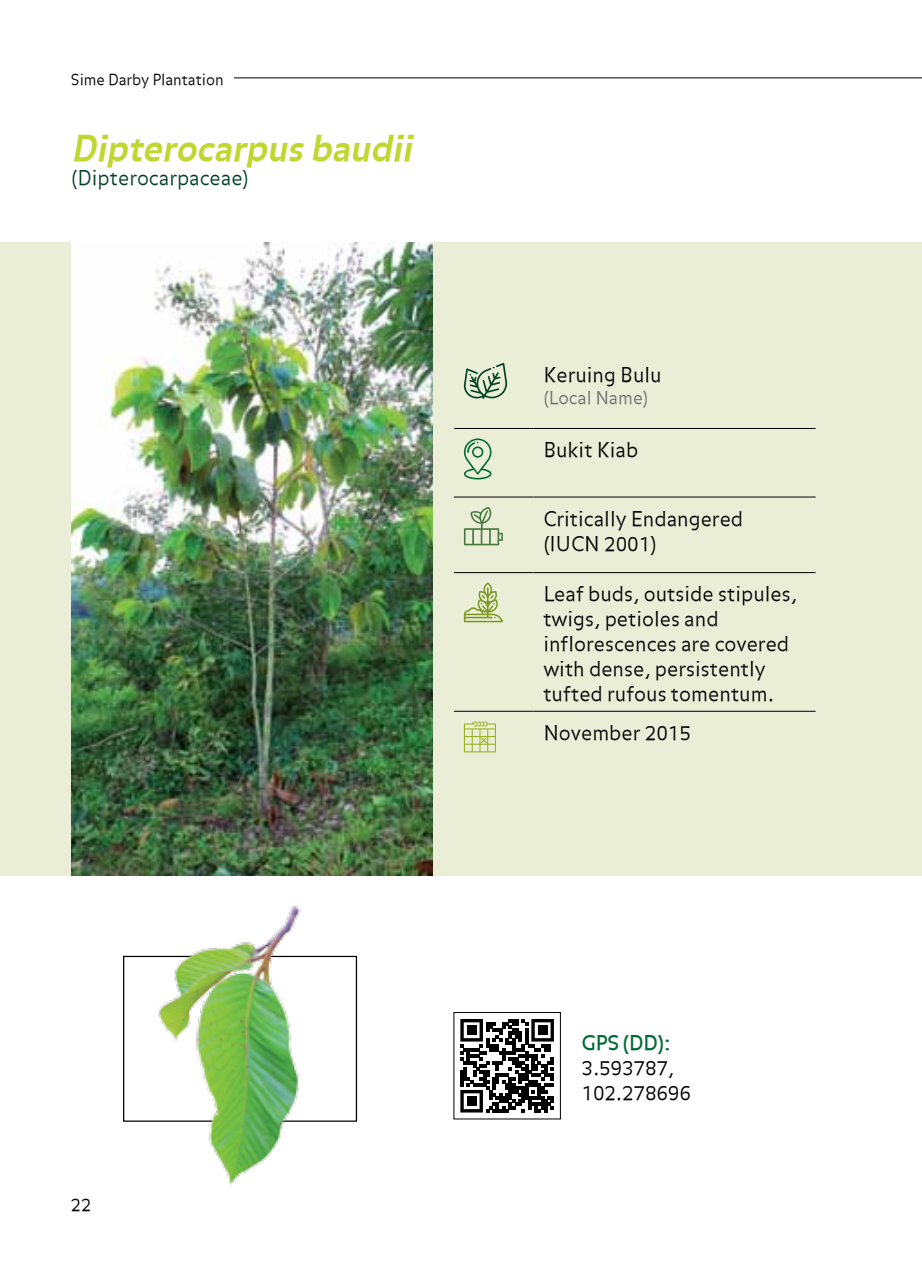
<style>
.page{position:relative;width:922px;height:1276px;background:#fff}
.page>*{position:absolute;margin:0;border:0;box-sizing:border-box;transform-origin:0 0}
.t1{font:italic 35px "Balance Bold Roman";color:#bfd730}
.t2{font:20px/25px "Balance Light Roman";color:#000}
.t3{font:20px "Balance Light Roman";color:#004122}
.t4{font:20px "Balance Regular Roman";color:#006a35}
.t5{font:17.5px "Balance Light Roman";color:#6d6e71}
.t6{font:17.5px "Balance Light Roman";color:#000}
.t7{font:15px "Balance Light Roman";letter-spacing:-.005em;color:#000}
</style>
<div class="page">
<hr style="left:234px;top:77px;width:687px;height:1px;background:#000">
<div style="left:0;top:242px;width:921px;height:633px;background:#eaeed7"></div>
<img style="left:71px;top:243px;width:361px;height:632px">
<div style="left:123px;top:956px;width:234px;height:165px;border:1px solid #000"></div>
<hr style="left:454px;top:428px;width:79px;height:1px;background:#000">
<hr style="left:533px;top:428px;width:282px;height:1px;background:#000">
<hr style="left:454px;top:496px;width:79px;height:1px;background:#000">
<hr style="left:533px;top:496px;width:282px;height:1px;background:#000">
<hr style="left:454px;top:572px;width:79px;height:1px;background:#000">
<hr style="left:533px;top:572px;width:282px;height:1px;background:#000">
<hr style="left:454px;top:711px;width:79px;height:1px;background:#000">
<hr style="left:533px;top:711px;width:282px;height:1px;background:#000">
<svg style="left:463px;top:363px;width:44px;height:36px"></svg>
<svg style="left:463px;top:438px;width:29px;height:42px"></svg>
<svg style="left:464px;top:507px;width:39px;height:38px"></svg>
<svg style="left:464px;top:582px;width:39px;height:40px"></svg>
<svg style="left:464px;top:721px;width:32px;height:31px"></svg>
<img style="left:158px;top:906px;width:189px;height:279px">
<svg style="left:460px;top:1019px;width:94px;height:93px"></svg>
<div style="left:466px;top:1025px;width:10px;height:10px;background:#000"></div>
<div style="left:537px;top:1025px;width:10px;height:10px;background:#000"></div>
<div style="left:466px;top:1096px;width:10px;height:10px;background:#000"></div>
<p class="t7" style="left:71px;top:71px;width:154px">Sime Darby Plantation</p>
<h1 class="t1" style="left:71px;top:128px;width:350px">Dipterocarpus baudii</h1>
<p class="t3" style="left:71px;top:166px;width:179px">(Dipterocarpaceae)</p>
<p class="t6" style="left:71px;top:1194px;width:22px">22</p>
<p class="t2" style="left:543px;top:363px;width:120px">Keruing Bulu</p>
<p class="t5" style="left:543px;top:388px;width:106px">(Local Name)</p>
<p class="t2" style="left:543px;top:439px;width:96px">Bukit Kiab</p>
<p class="t2" style="left:543px;top:507px;width:201px">Critically Endangered (IUCN 2001)</p>
<p class="t2" style="left:543px;top:583px;width:255px">Leaf buds, outside stipules, twigs, petioles and inflorescences are covered with dense, persistently tufted rufous tomentum.</p>
<p class="t2" style="left:543px;top:721px;width:149px">November 2015</p>
<p class="t4" style="left:581px;top:1031px;width:91px">GPS (DD):</p>
<p class="t2" style="left:581px;top:1056px;width:111px">3.593787,<br>102.278696</p>
</div>
